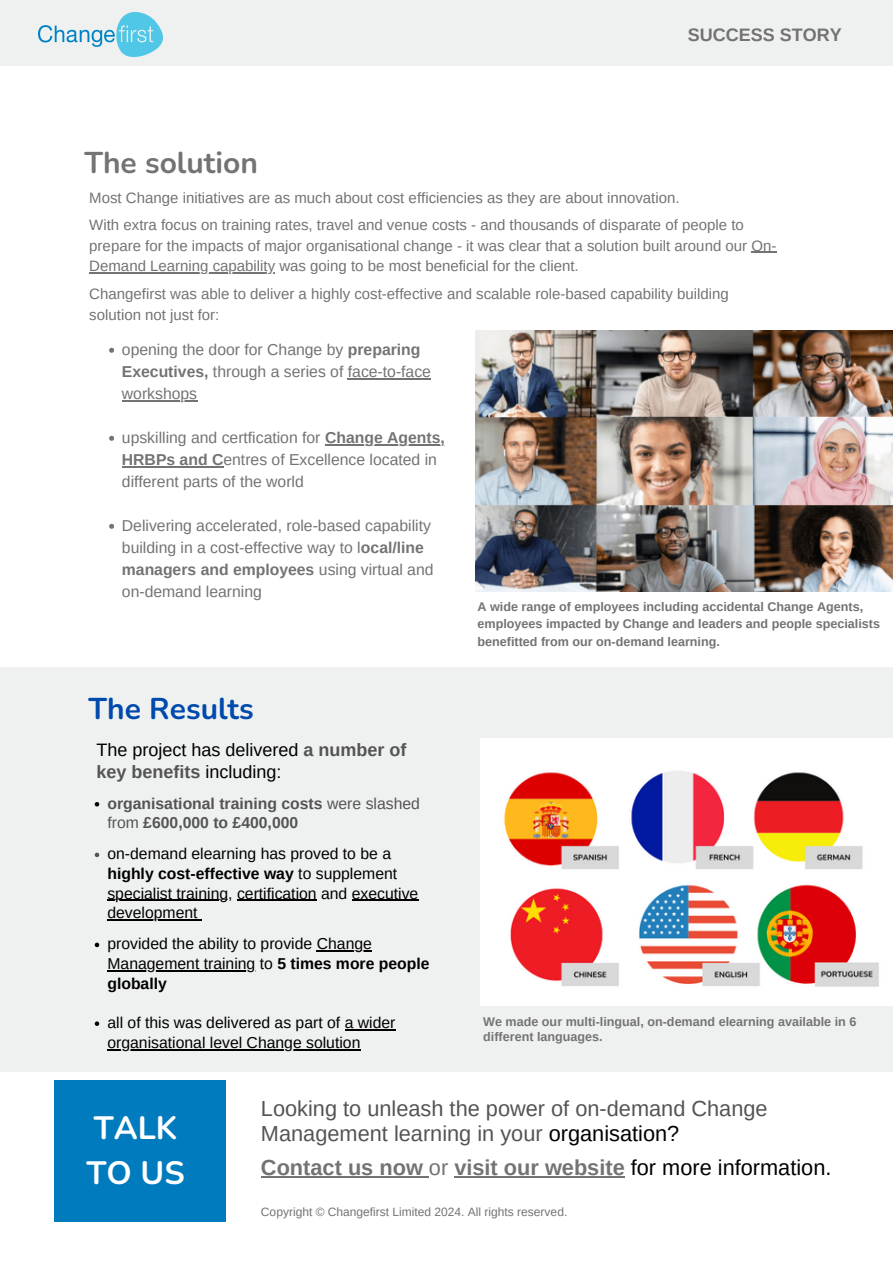
<style>
.page{position:relative;width:893px;height:1263px;background:#fff}
.page>*{position:absolute;margin:0;border:0;box-sizing:border-box;transform-origin:0 0}
.t1{font:700 32.25px/45px "Nunito";color:#fff}
.t2{font:700 30px "Nunito";color:#737373}
.t3{font:700 30px "Nunito";color:#004aad}
.t4{font:21.75px/25.9px "Arimo";color:#545454}
.t5{font:700 21.75px "Arimo";color:#737373}
.t6{font:18px/22.5px "Arimo";color:#000}
.t7{font:700 18px "Arimo";color:#737373}
.t8{font:15.75px/22px "Arimo";color:#737373}
.t9{font:15.75px/19.6px "Arimo";color:#000}
.t10{font:700 15.75px/19.6px "Arimo";color:#545454}
.t11{font:700 15.75px/19.6px "Arimo";color:#000}
.t12{font:15px/20.6px "Arimo";color:#737373}
.t13{font:700 12.6px/17.4px "Arimo";color:#737373}
.t14{font:12px "Arimo";color:#737373}
.s1{font-weight:700}
.s2{font-weight:700;color:#545454}
.s3{font-weight:400}
.s4{color:#000}
.s5{font-weight:400;color:#000}
</style>
<div class="page">
<div style="left:0;top:0;width:893px;height:66px;background:#eff1f0"></div>
<div style="left:0;top:667px;width:893px;height:404px;background:#eff1f0"></div>
<img style="left:39px;top:13px;width:123px;height:43px">
<img style="left:481px;top:739px;width:412px;height:266px">
<div style="left:54px;top:1080px;width:172px;height:142px;background:#007bbe"></div>
<img style="left:475px;top:331px;width:418px;height:261px">
<hr style="left:751px;top:251px;width:25px;height:2px;background:#737373">
<hr style="left:89px;top:272px;width:186px;height:1px;background:#737373">
<hr style="left:261px;top:1176px;width:162px;height:2px;background:#737373">
<svg style="left:423px;top:1176px;width:6px;height:2px"></svg>
<hr style="left:454px;top:1176px;width:171px;height:2px;background:#737373">
<svg style="left:109px;top:348px;width:5px;height:5px"></svg>
<hr style="left:348px;top:378px;width:83px;height:1px;background:#737373">
<hr style="left:122px;top:400px;width:75px;height:1px;background:#737373">
<svg style="left:109px;top:436px;width:5px;height:5px"></svg>
<hr style="left:325px;top:444px;width:120px;height:1px;background:#737373">
<hr style="left:122px;top:466px;width:101px;height:1px;background:#737373">
<svg style="left:109px;top:524px;width:5px;height:5px"></svg>
<svg style="left:95px;top:802px;width:4px;height:4px"></svg>
<svg style="left:95px;top:853px;width:4px;height:4px"></svg>
<hr style="left:107px;top:900px;width:121px;height:1px;background:#000">
<hr style="left:237px;top:900px;width:80px;height:1px;background:#000">
<hr style="left:352px;top:900px;width:66px;height:1px;background:#000">
<hr style="left:107px;top:919px;width:91px;height:2px;background:#000">
<svg style="left:95px;top:943px;width:4px;height:4px"></svg>
<hr style="left:317px;top:950px;width:55px;height:2px;background:#000">
<hr style="left:107px;top:970px;width:148px;height:1px;background:#000">
<svg style="left:95px;top:1021px;width:4px;height:5px"></svg>
<hr style="left:345px;top:1029px;width:50px;height:1px;background:#000">
<hr style="left:107px;top:1049px;width:253px;height:1px;background:#000">
<p class="t2" style="left:84px;top:143px;width:175px">The solution</p>
<p class="t7" style="left:688px;top:24px;width:155px">SUCCESS STORY</p>
<h6 class="t12" style="left:89px;top:188px;width:592px">Most Change initiatives are as much about cost efficiencies as they are about innovation.</h6>
<h6 class="t12" style="left:89px;top:215px;width:688px">With extra focus on training rates, travel and venue costs - and thousands of disparate of people to prepare for the impacts of major organisational change - it was clear that a solution built around our On-</h6>
<p class="t12" style="left:89px;top:252px;width:641px;line-height:27.8px">Demand Learning capability was going to be most beneficial for the client.<br>Changefirst was able to deliver a highly cost-effective and scalable role-based capability building</p>
<p class="t12" style="left:89px;top:304px;width:132px">solution not just for:</p>
<p class="t8" style="left:122px;top:338px;width:311px">opening the door for Change by <span class="s1">preparing<br>Executives,</span> through a series of face-to-face</p>
<p class="t8" style="left:122px;top:382px;width:77px">workshops</p>
<p class="t8" style="left:122px;top:426px;width:324px">upskilling and certfication for <span class="s1">Change Agents,</span></p>
<p class="t8" style="left:122px;top:448px;width:316px"><span class="s1">HRBPs and C</span>entres of Excellence located in different parts of the world</p>
<p class="t8" style="left:122px;top:514px;width:310px">Delivering accelerated, role-based capability</p>
<p class="t8" style="left:122px;top:536px;width:313px">building in a cost-effective way to l<span class="s1">ocal/line managers and employees</span> using virtual and on-demand learning</p>
<p class="t3" style="left:89px;top:689px;width:167px">The Results</p>
<p class="t6" style="left:96px;top:738px;width:312px">The project has delivered <span class="s2">a number of key benefits</span> including:</p>
<p class="t10" style="left:107px;top:793px;width:314px">organisational training costs <span class="s3">were slashed from</span> £600,000 to £400,000</p>
<h1 class="t9" style="left:107px;top:844px;width:291px">on-demand elearning has proved to be a <span class="s1">highly cost-effective way</span> to supplement</h1>
<h3 class="t9" style="left:107px;top:883px;width:312px">specialist training, certification and executive</h3>
<h3 class="t9" style="left:107px;top:897px;width:266px;line-height:30.9px">development<br>provided the ability to provide Change</h3>
<p class="t11" style="left:107px;top:954px;width:324px"><span class="s3">Management training to</span> 5 times more people globally</p>
<p class="t9" style="left:107px;top:1013px;width:289px">all of this was delivered as part of a wider organisational level Change solution</p>
<p class="t13" style="left:477px;top:598px;width:404px">A wide range of employees including accidental Change Agents, employees impacted by Change and leaders and people specialists benefitted from our on-demand learning.</p>
<p class="t13" style="left:483px;top:1014px;width:374px;line-height:15.1px">We made our multi-lingual, on-demand elearning available in 6 different languages.</p>
<h2 class="t1" style="left:86px;top:1105px;width:100px">TALK<br>TO US</h2>
<p class="t4" style="left:261px;top:1095px;width:508px">Looking to unleash the power of on-demand Change<br>Management learning in your <span class="s4">organisation?</span></p>
<h2 class="t5" style="left:261px;top:1155px;width:572px">Contact us now <span class="s3">or</span> visit our website <span class="s5">for more information.</span></h2>
<h5 class="t14" style="left:261px;top:1205px;width:308px">Copyright © Changefirst Limited 2024. All rights reserved.</h5>
</div>
